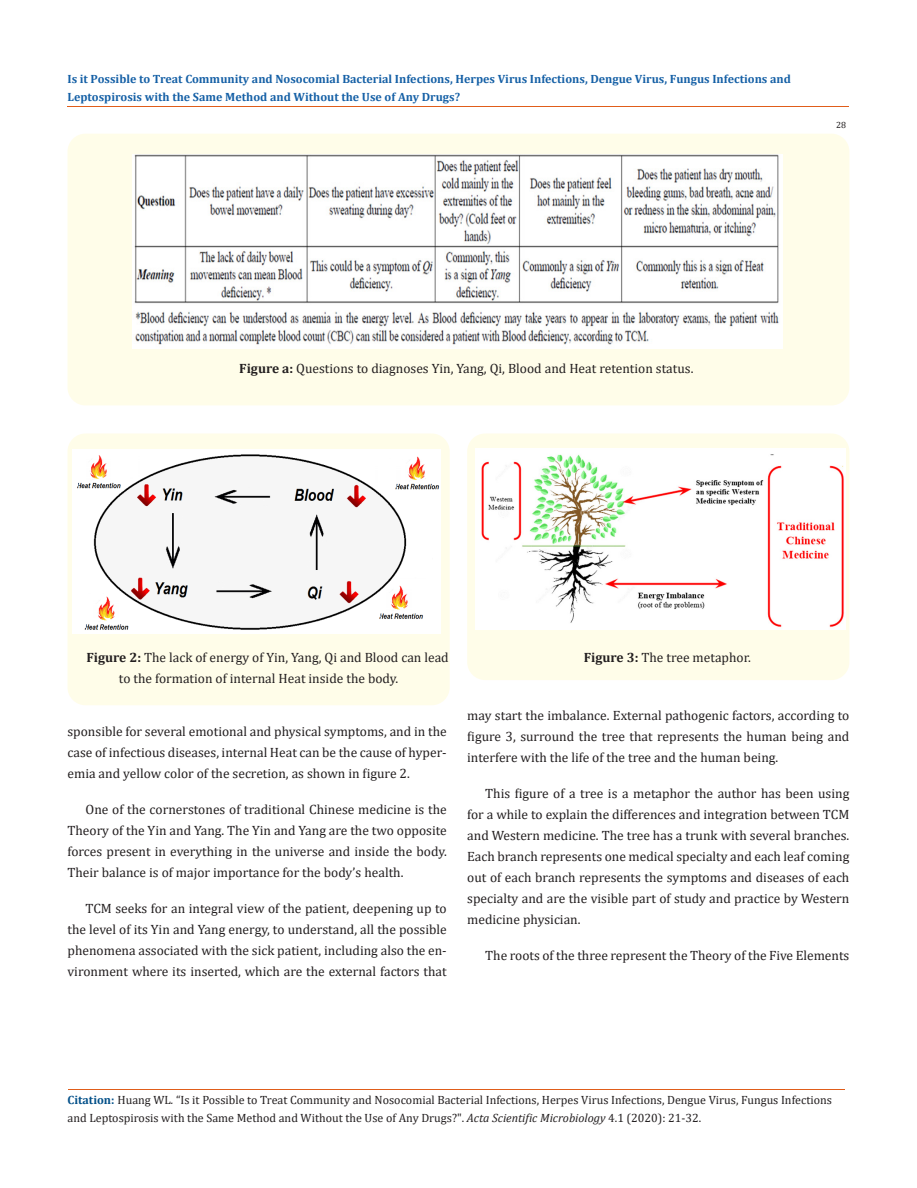
<style>
.page{position:relative;width:917px;height:1188px;background:#fff}
.page>*{position:absolute;margin:0;border:0;box-sizing:border-box;transform-origin:0 0}
.t1{font:13.5px/21px "Cambria";color:#231f20;text-align:justify}
.t2{font:12px/18px "Cambria";color:#231f20}
.t3{font:700 12px/18px "Cambria";color:#1560a6}
.t4{font:9px "Cambria";color:#231f20}
.s1{font-weight:700}
.s2{font-weight:700;color:#035089}
.s3{font-style:italic}
</style>
<div class="page">
<hr style="left:67px;top:106px;width:782px;height:1px;background:#e05d1a">
<div style="left:67px;top:134px;width:782px;height:271px;background:#fffde9;border-radius:18px"></div>
<img style="left:133px;top:154px;width:649px;height:195px">
<div style="left:67px;top:434px;width:382px;height:271px;background:#fffde9;border-radius:18px"></div>
<img style="left:72px;top:450px;width:368px;height:184px">
<div style="left:467px;top:434px;width:382px;height:246px;background:#fffde9;border-radius:18px"></div>
<img style="left:475px;top:448px;width:370px;height:182px">
<hr style="left:69px;top:1089px;width:775px;height:1px;background:#e05d1a">
<p class="t3" style="left:67px;top:69px;width:725px">Is it Possible to Treat Community and Nosocomial Bacterial Infections, Herpes Virus Infections, Dengue Virus, Fungus Infections and<br>Leptospirosis with the Same Method and Without the Use of Any Drugs?</p>
<p class="t4" style="left:836px;top:120px;width:11px">28</p>
<p class="t1" style="left:239px;top:358px;width:455px"><span class="s1">Figure a:</span> Questions to diagnoses Yin, Yang, Qi, Blood and Heat retention status.</p>
<p class="t1" style="left:119px;top:647px;width:331px;text-indent:-33px"><span class="s1">Figure 2:</span> The lack of energy of Yin, Yang, Qi and Blood can lead to the formation of internal Heat inside the body.</p>
<p class="t1" style="left:583px;top:647px;width:168px"><span class="s1">Figure 3:</span> The tree metaphor.</p>
<p class="t1" style="left:67px;top:720px;width:381px">sponsible for several emotional and physical symptoms, and in the case of infectious diseases, internal Heat can be the cause of hyper&shy;emia and yellow color of the secretion, as shown in figure 2.</p>
<p class="t1" style="left:67px;top:798px;width:381px;text-indent:18px">One of the cornerstones of traditional Chinese medicine is the Theory of the Yin and Yang. The Yin and Yang are the two opposite forces present in everything in the universe and inside the body.<br>Their balance is of major importance for the body’s health.</p>
<p class="t1" style="left:67px;top:897px;width:381px;text-indent:18px">TCM seeks for an integral view of the patient, deepening up to the level of its Yin and Yang energy, to understand, all the possible phenomena associated with the sick patient, including also the en&shy;vironment where its inserted, which are the external factors that</p>
<p class="t1" style="left:467px;top:705px;width:384px">may start the imbalance. External pathogenic factors, according to figure 3, surround the tree that represents the human being and interfere with the life of the tree and the human being.</p>
<p class="t1" style="left:467px;top:783px;width:384px;text-indent:18px">This figure of a tree is a metaphor the author has been using for a while to explain the differences and integration between TCM and Western medicine. The tree has a trunk with several branches.<br>Each branch represents one medical specialty and each leaf coming out of each branch represents the symptoms and diseases of each specialty and are the visible part of study and practice by Western medicine physician.</p>
<p class="t1" style="left:485px;top:945px;width:366px">The roots of the three represent the Theory of the Five Elements</p>
<p class="t2" style="left:67px;top:1091px;width:766px"><span class="s2">Citation:</span> Huang WL<span class="s3">.</span> “Is it Possible to Treat Community and Nosocomial Bacterial Infections, Herpes Virus Infections, Dengue Virus, Fungus Infections and Leptospirosis with the Same Method and Without the Use of Any Drugs?". <span class="s3">Acta Scientific Microbiology</span> 4.1 (2020): 21-32.</p>
</div>
